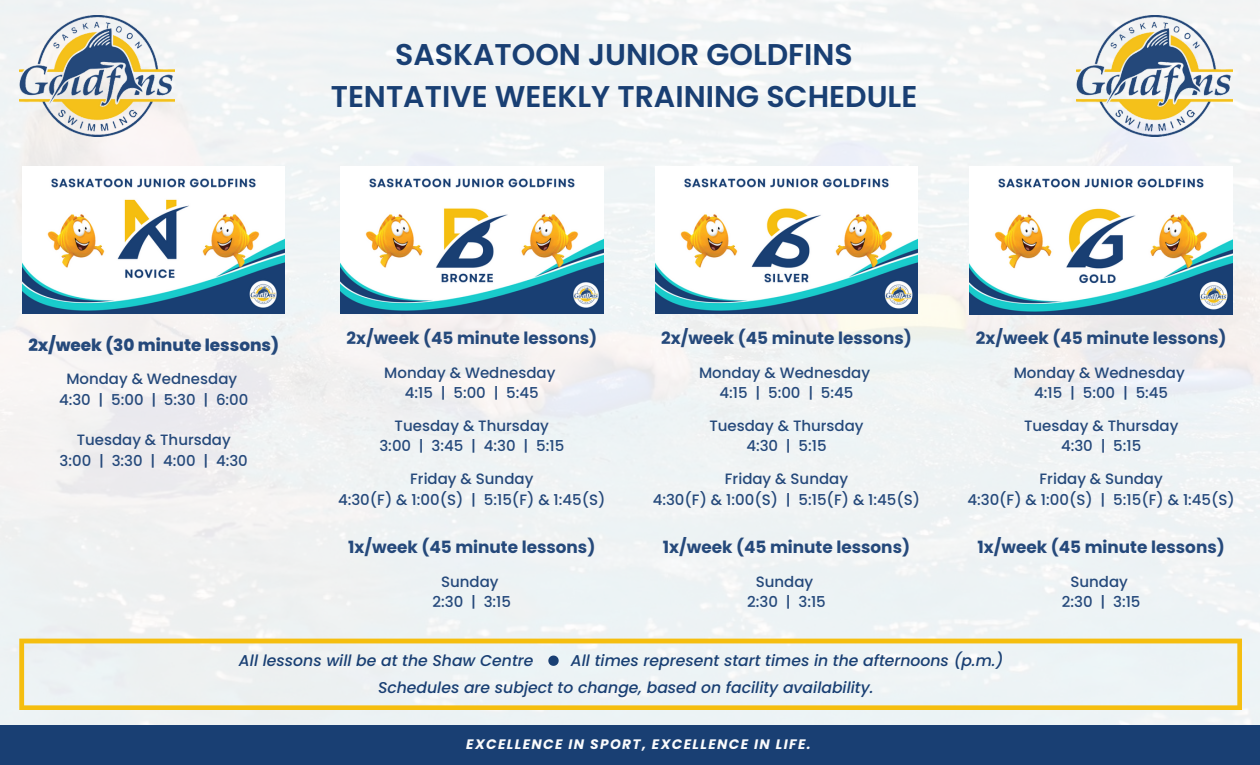
<style>
.page{position:relative;width:1260px;height:765px;background:#fff}
.page>*{position:absolute;margin:0;border:0;box-sizing:border-box;transform-origin:0 0}
.t1{font:600 30px "Poppins";color:#193f73}
.t2{font:700 16.88px "Poppins";color:#25497b}
.t3{font:800 16.88px "Poppins";color:#25497b}
.t4{font:italic 500 15.62px "Poppins";color:#193f73}
.t5{font:500 15px "Poppins";color:#25497b}
.t6{font:italic 700 13.75px "Poppins";letter-spacing:.1em;color:#fafbfc}
</style>
<div class="page">
<img style="left:0;top:0;width:1260px;height:725px">
<div style="left:0;top:725px;width:1260px;height:40px;background:#193f73"></div>
<img style="left:19px;top:16px;width:156px;height:121px">
<img style="left:1077px;top:16px;width:156px;height:121px">
<img style="left:23px;top:166px;width:262px;height:147px">
<img style="left:655px;top:167px;width:263px;height:147px">
<svg style="left:19px;top:639px;width:1223px;height:71px;background:#eeebd5"></svg>
<svg style="left:548px;top:656px;width:11px;height:10px"></svg>
<img style="left:970px;top:166px;width:262px;height:148px">
<img style="left:341px;top:167px;width:262px;height:147px">
<p class="t1" style="left:395px;top:34px;width:459px">SASKATOON JUNIOR GOLDFINS</p>
<p class="t1" style="left:331px;top:75px;width:588px">TENTATIVE WEEKLY TRAINING SCHEDULE</p>
<p class="t3" style="left:28px;top:333px;width:252px">2x/week (30 minute lessons)</p>
<p class="t5" style="left:66px;top:368px;width:172px">Monday &amp; Wednesday</p>
<p class="t5" style="left:59px;top:389px;width:191px">4:30 | 5:00 | 5:30 | 6:00</p>
<p class="t5" style="left:77px;top:429px;width:156px">Tuesday &amp; Thursday</p>
<p class="t5" style="left:60px;top:450px;width:190px">3:00 | 3:30 | 4:00 | 4:30</p>
<p class="t2" style="left:347px;top:326px;width:252px">2x/week (45 minute lessons)</p>
<p class="t5" style="left:384px;top:362px;width:173px">Monday &amp; Wednesday</p>
<p class="t5" style="left:405px;top:382px;width:135px">4:15 | 5:00 | 5:45</p>
<p class="t5" style="left:395px;top:415px;width:156px">Tuesday &amp; Thursday</p>
<p class="t5" style="left:379px;top:436px;width:186px">3:00 | 3:45 | 4:30 | 5:15</p>
<p class="t5" style="left:410px;top:469px;width:125px">Friday &amp; Sunday</p>
<p class="t5" style="left:338px;top:489px;width:269px">4:30(F) &amp; 1:00(S) | 5:15(F) &amp; 1:45(S)</p>
<p class="t2" style="left:348px;top:536px;width:249px">1x/week (45 minute lessons)</p>
<p class="t5" style="left:441px;top:571px;width:59px">Sunday</p>
<p class="t5" style="left:433px;top:592px;width:80px">2:30 | 3:15</p>
<p class="t2" style="left:661px;top:326px;width:252px">2x/week (45 minute lessons)</p>
<p class="t5" style="left:699px;top:362px;width:173px">Monday &amp; Wednesday</p>
<p class="t5" style="left:720px;top:382px;width:135px">4:15 | 5:00 | 5:45</p>
<p class="t5" style="left:709px;top:415px;width:156px">Tuesday &amp; Thursday</p>
<p class="t5" style="left:746px;top:436px;width:82px">4:30 | 5:15</p>
<p class="t5" style="left:725px;top:469px;width:125px">Friday &amp; Sunday</p>
<p class="t5" style="left:653px;top:489px;width:269px">4:30(F) &amp; 1:00(S) | 5:15(F) &amp; 1:45(S)</p>
<p class="t2" style="left:663px;top:536px;width:249px">1x/week (45 minute lessons)</p>
<p class="t5" style="left:756px;top:571px;width:59px">Sunday</p>
<p class="t5" style="left:747px;top:592px;width:80px">2:30 | 3:15</p>
<p class="t2" style="left:976px;top:326px;width:252px">2x/week (45 minute lessons)</p>
<p class="t5" style="left:1014px;top:362px;width:173px">Monday &amp; Wednesday</p>
<p class="t5" style="left:1034px;top:382px;width:135px">4:15 | 5:00 | 5:45</p>
<p class="t5" style="left:1024px;top:415px;width:156px">Tuesday &amp; Thursday</p>
<p class="t5" style="left:1061px;top:436px;width:82px">4:30 | 5:15</p>
<p class="t5" style="left:1040px;top:469px;width:125px">Friday &amp; Sunday</p>
<p class="t5" style="left:967px;top:489px;width:269px">4:30(F) &amp; 1:00(S) | 5:15(F) &amp; 1:45(S)</p>
<p class="t2" style="left:978px;top:536px;width:249px">1x/week (45 minute lessons)</p>
<p class="t5" style="left:1070px;top:571px;width:59px">Sunday</p>
<p class="t5" style="left:1062px;top:592px;width:80px">2:30 | 3:15</p>
<p class="t4" style="left:239px;top:649px;width:296px">All lessons will be at the Shaw Centre</p>
<p class="t4" style="left:571px;top:649px;width:434px">All times represent start times in the afternoons (p.m.)</p>
<p class="t4" style="left:378px;top:677px;width:497px">Schedules are subject to change, based on facility availability.</p>
<p class="t6" style="left:466px;top:735px;width:346px">EXCELLENCE IN SPORT, EXCELLENCE IN LIFE.</p>
</div>
